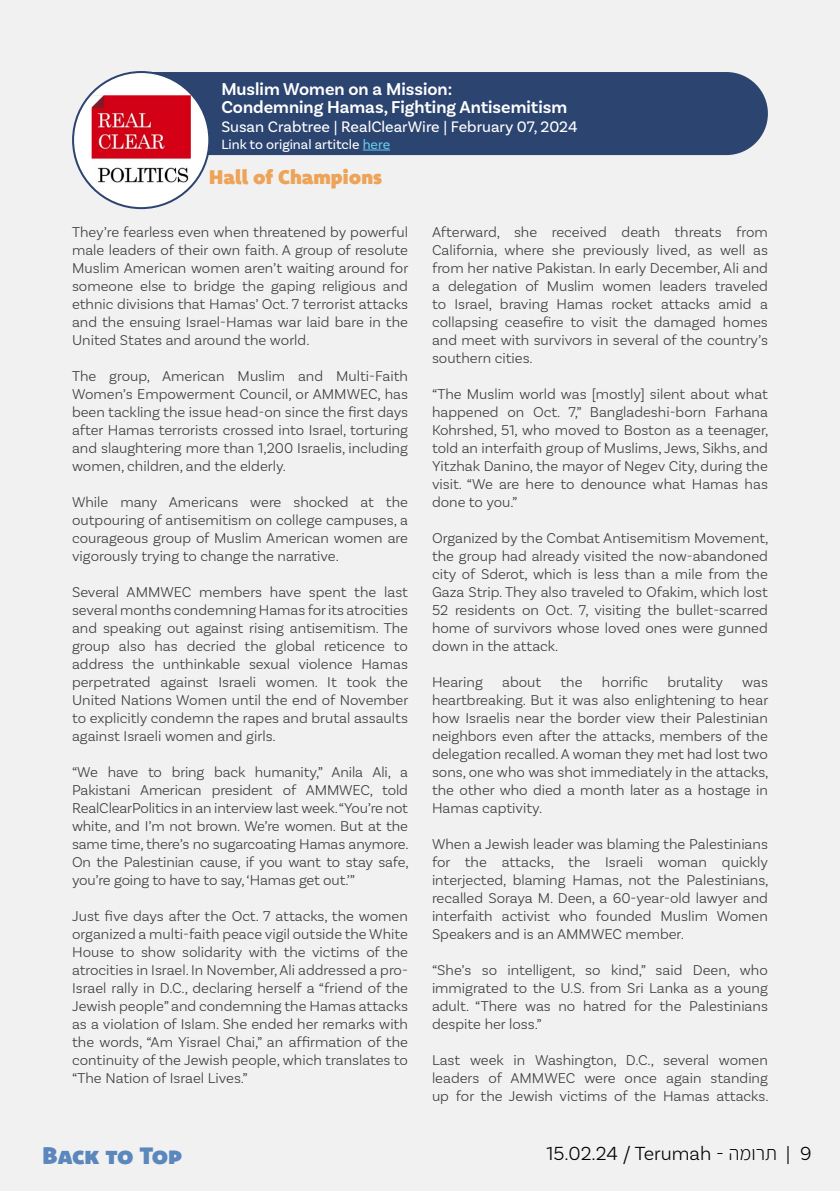
<style>
.page{position:relative;width:840px;height:1191px;background:#fff}
.page>*{position:absolute;margin:0;border:0;box-sizing:border-box;transform-origin:0 0}
.t1{font:24px "Komet Black SC";letter-spacing:-.01em;color:#5b87bd}
.t2{font:300 20px "Basic Sans";color:#000}
.t3{font:900 20px "Komet";color:#eda459}
.t4{font:600 18px/18px "Basic Sans";color:#fff}
.t5{font:16px "Basic Sans";color:#fff}
.t6{font:300 15px/18px "Basic Sans";color:#393a3b;text-align:justify}
.t7{font:14px "Basic Sans";color:#fff}
.s1{color:#66ccec}
.s2{font-family:"Assistant"}
</style>
<div class="page">
<div style="left:0;top:0;width:839px;height:1191px;background:#f1f1f1"></div>
<div style="left:111px;top:72px;width:656px;height:83px;background:#2c4470;border-radius:42px"></div>
<svg style="left:362px;top:150px;width:28px;height:1px"></svg>
<div style="left:73px;top:72px;width:136px;height:136px;background:#fff;border-radius:50%"></div>
<img style="left:91px;top:95px;width:100px;height:92px">
<p class="t4" style="left:221px;top:80px;width:347px">Muslim Women on a Mission:<br>Condemning Hamas, Fighting Antisemitism</p>
<p class="t5" style="left:221px;top:117px;width:357px">Susan Crabtree | RealClearWire | February 07, 2024</p>
<p class="t7" style="left:221px;top:136px;width:170px">Link to original artitcle <span class="s1">here</span></p>
<h2 class="t3" style="left:209px;top:164px;width:174px">Hall of Champions</h2>
<p class="t6" style="left:72px;top:222px;width:337px">They’re fearless even when threatened by powerful male leaders of their own faith. A group of resolute Muslim American women aren’t waiting around for someone else to bridge the gaping religious and ethnic divisions that Hamas’ Oct. 7 terrorist attacks and the ensuing Israel-Hamas war laid bare in the United States and around the world.</p>
<p class="t6" style="left:72px;top:366px;width:337px">The group, American Muslim and Multi-Faith Women’s Empowerment Council, or AMMWEC, has been tackling the issue head-on since the first days after Hamas terrorists crossed into Israel, torturing and slaughtering more than 1,200 Israelis, including women, children, and the elderly.</p>
<p class="t6" style="left:72px;top:492px;width:337px">While many Americans were shocked at the outpouring of antisemitism on college campuses, a courageous group of Muslim American women are vigorously trying to change the narrative.</p>
<p class="t6" style="left:72px;top:582px;width:337px">Several AMMWEC members have spent the last several months condemning Hamas for its atrocities and speaking out against rising antisemitism. The group also has decried the global reticence to address the unthinkable sexual violence Hamas perpetrated against Israeli women. It took the United Nations Women until the end of November to explicitly condemn the rapes and brutal assaults against Israeli women and girls.</p>
<p class="t6" style="left:72px;top:762px;width:338px">“We have to bring back humanity,” Anila Ali, a Pakistani American president of AMMWEC, told RealClearPolitics in an interview last week. “You’re not white, and I’m not brown. We’re women. But at the same time, there’s no sugarcoating Hamas anymore.<br>On the Palestinian cause, if you want to stay safe, you’re going to have to say, ‘Hamas get out.’”</p>
<p class="t6" style="left:72px;top:906px;width:337px">Just five days after the Oct. 7 attacks, the women organized a multi-faith peace vigil outside the White House to show solidarity with the victims of the atrocities in Israel. In November, Ali addressed a pro-Israel rally in D.C., declaring herself a “friend of the Jewish people” and condemning the Hamas attacks as a violation of Islam. She ended her remarks with the words, “Am Yisrael Chai,” an affirmation of the continuity of the Jewish people, which translates to “The Nation of Israel Lives.”</p>
<p class="t6" style="left:432px;top:222px;width:337px">Afterward, she received death threats from California, where she previously lived, as well as from her native Pakistan. In early December, Ali and a delegation of Muslim women leaders traveled to Israel, braving Hamas rocket attacks amid a collapsing ceasefire to visit the damaged homes and meet with survivors in several of the country’s southern cities.</p>
<p class="t6" style="left:432px;top:384px;width:338px">“The Muslim world was [mostly] silent about what happened on Oct. 7,” Bangladeshi-born Farhana Kohrshed, 51, who moved to Boston as a teenager, told an interfaith group of Muslims, Jews, Sikhs, and Yitzhak Danino, the mayor of Negev City, during the visit. “We are here to denounce what Hamas has done to you.”</p>
<p class="t6" style="left:432px;top:528px;width:338px">Organized by the Combat Antisemitism Movement, the group had already visited the now-abandoned city of Sderot, which is less than a mile from the Gaza Strip. They also traveled to Ofakim, which lost 52 residents on Oct. 7, visiting the bullet-scarred home of survivors whose loved ones were gunned down in the attack.</p>
<p class="t6" style="left:432px;top:672px;width:52px">Hearing</p>
<p class="t6" style="left:502px;top:672px;width:41px">about</p>
<p class="t6" style="left:560px;top:672px;width:24px">the</p>
<p class="t6" style="left:601px;top:672px;width:48px">horrific</p>
<p class="t6" style="left:667px;top:672px;width:57px">brutality</p>
<p class="t6" style="left:432px;top:672px;width:338px;text-indent:310px">was heartbreaking. But it was also enlightening to hear how Israelis near the border view their Palestinian neighbors even after the attacks, members of the delegation recalled. A woman they met had lost two sons, one who was shot immediately in the attacks, the other who died a month later as a hostage in Hamas captivity.</p>
<p class="t6" style="left:432px;top:834px;width:338px">When a Jewish leader was blaming the Palestinians for the attacks, the Israeli woman quickly interjected, blaming Hamas, not the Palestinians, recalled Soraya M. Deen, a 60-year-old lawyer and interfaith activist who founded Muslim Women Speakers and is an AMMWEC member.</p>
<p class="t6" style="left:432px;top:960px;width:337px">“She’s so intelligent, so kind,” said Deen, who immigrated to the U.S. from Sri Lanka as a young adult. “There was no hatred for the Palestinians despite her loss.”</p>
<p class="t6" style="left:432px;top:1050px;width:338px">Last week in Washington, D.C., several women leaders of AMMWEC were once again standing up for the Jewish victims of the Hamas attacks.</p>
<h1 class="t1" style="left:43px;top:1140px;width:141px">Back to Top</h1>
<h2 class="t2" style="left:546px;top:1141px;width:266px">15.02.24 / Terumah - <span class="s2">תר ומה</span> | 9</h2>
</div>
